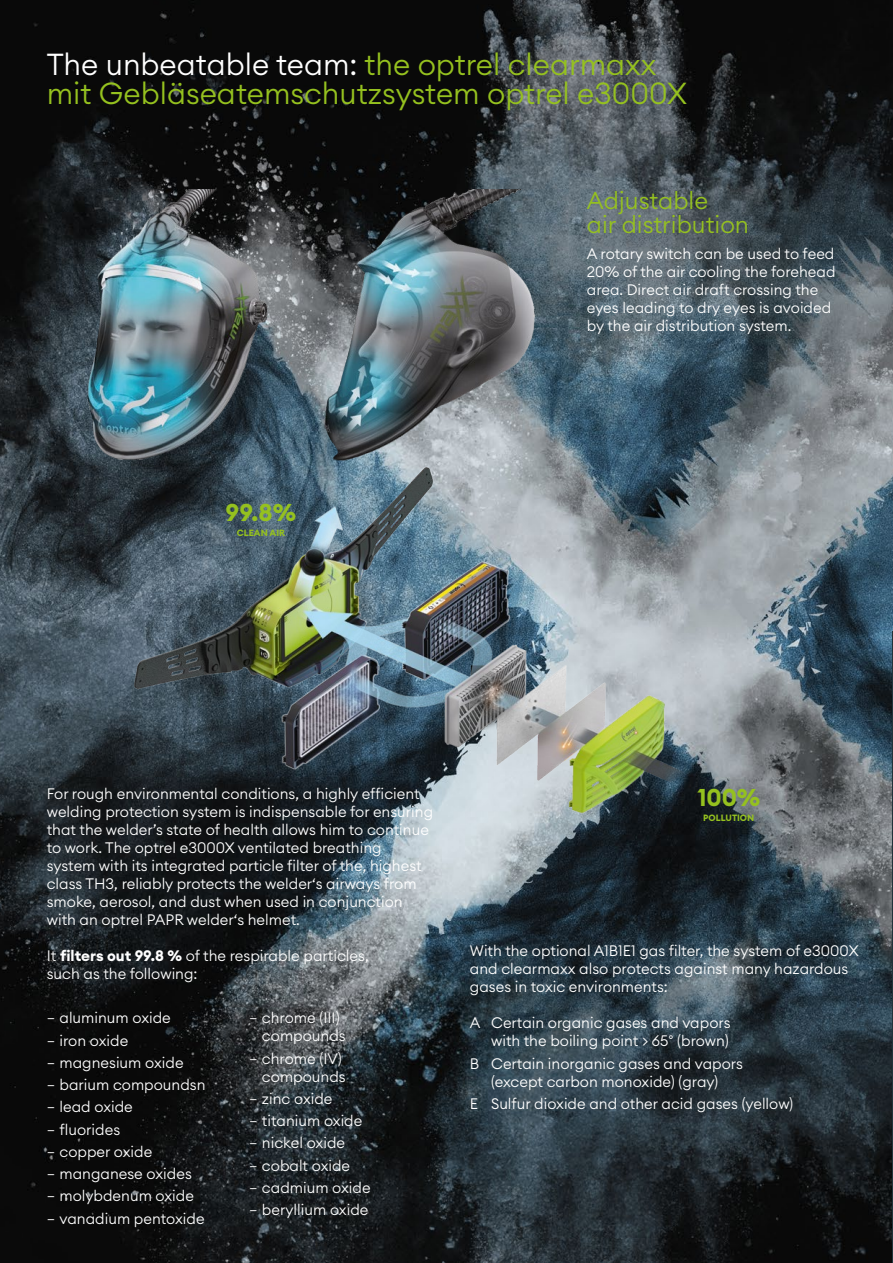
<style>
.page{position:relative;width:893px;height:1263px;background:#fff}
.page>*{position:absolute;margin:0;border:0;box-sizing:border-box;transform-origin:0 0}
.t1{font:300 30px/28.5px "Euclid Circular A";color:#95c11f}
.t2{font:300 24px/24px "Euclid Circular A";color:#95c11f}
.t3{font:700 24px "Euclid Circular A";color:#95c11f}
.t4{font:300 15px/18px "Euclid Circular A";color:#fff}
.t5{font:700 9px "Euclid Circular A";color:#95c11f}
.s1{color:#fff}
.s2{font-weight:700}
</style>
<div class="page">
<img style="left:0;top:0;width:893px;height:1263px">
<img style="left:324px;top:189px;width:212px;height:257px">
<img style="left:87px;top:189px;width:181px;height:257px">
<img style="left:55px;top:446px;width:663px;height:374px">
<h1 class="t1" style="left:47px;top:50px;width:642px"><span class="s1">The unbeatable team:</span> the optrel clearmaxx mit Gebläseatemschutzsystem optrel e3000X</h1>
<h2 class="t3" style="left:226px;top:497px;width:72px">99.8%</h2>
<p class="t5" style="left:237px;top:527px;width:50px">CLEAN AIR</p>
<h2 class="t2" style="left:587px;top:188px;width:164px">Adjustable<br>air distribution</h2>
<p class="t4" style="left:587px;top:244px;width:250px">A rotary switch can be used to feed 20% of the air cooling the forehead area. Direct air draft crossing the eyes leading to dry eyes is avoided by the air distribution system.</p>
<p class="t4" style="left:47px;top:784px;width:388px">For rough environmental conditions, a highly efficient welding protection system is indispensable for ensuring that the welder’s state of health allows him to continue to work. The optrel e3000X ventilated breathing system with its integrated particle filter of the, highest class TH3, reliably protects the welder‘s airways from smoke, aerosol, and dust when used in conjunction with an optrel PAPR welder‘s helmet.</p>
<p class="t4" style="left:47px;top:946px;width:323px">It <span class="s2">filters out 99.8 %</span> of the respirable particles, such as the following:</p>
<p class="t4" style="left:47px;top:1007px;width:160px;line-height:22.2px">− aluminum oxide<br>− iron oxide<br>− magnesium oxide<br>− barium compoundsn − lead oxide<br>− fluorides<br>− copper oxide<br>− manganese oxides<br>− molybdenum oxide − vanadium pentoxide</p>
<p class="t4" style="left:262px;top:1009px;width:85px;text-indent:-13px">− chrome (III) compounds</p>
<p class="t4" style="left:249px;top:1049px;width:98px;text-align:right">− chrome (IV) compounds</p>
<p class="t4" style="left:249px;top:1087px;width:123px;line-height:22.2px">− zinc oxide<br>− titanium oxide − nickel oxide<br>− cobalt oxide<br>− cadmium oxide − beryllium oxide</p>
<h2 class="t3" style="left:697px;top:782px;width:64px">100%</h2>
<p class="t5" style="left:703px;top:812px;width:53px">POLLUTION</p>
<p class="t4" style="left:470px;top:942px;width:390px">With the optional A1B1E1 gas filter, the system of e3000X and clearmaxx also protects against many hazardous gases in toxic environments:</p>
<p class="t4" style="left:470px;top:1014px;width:262px;text-align:right">A Certain organic gases and vapors with the boiling point &gt; 65° (brown)</p>
<p class="t4" style="left:470px;top:1054px;width:275px;text-align:center">B Certain inorganic gases and vapors (except carbon monoxide) (gray)</p>
<p class="t4" style="left:470px;top:1094px;width:325px">E Sulfur dioxide and other acid gases (yellow)</p>
</div>
